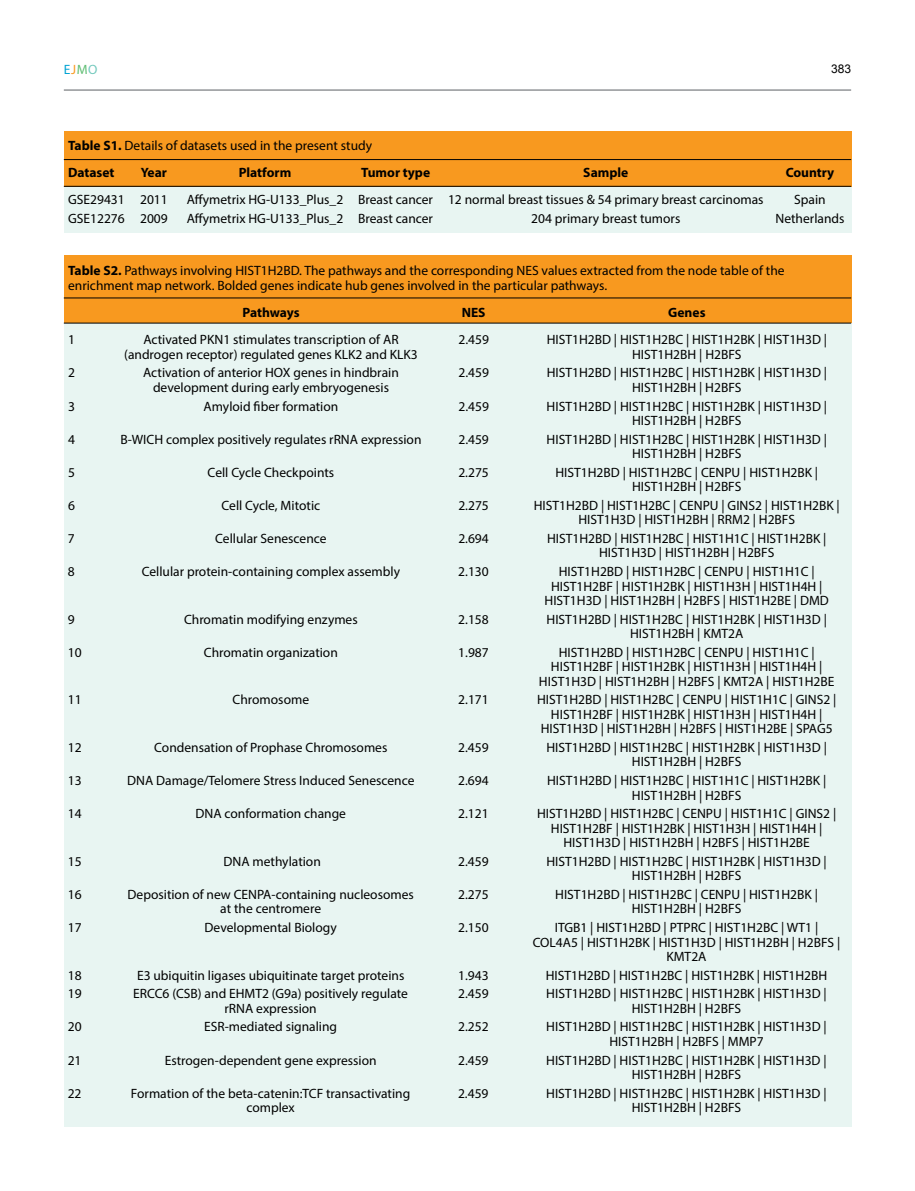
<style>
.page{position:relative;width:915px;height:1191px;background:#fff}
.page>*{position:absolute;margin:0;border:0;box-sizing:border-box;transform-origin:0 0}
.t1{font:13.5px/14.4px "Myriad Pro";color:#000;text-align:center}
.t2{font:700 13.5px "Myriad Pro";color:#000}
.t3{font:13.5px "Myriad Pro";color:#00a3d3}
.t4{font:12px "Arial";color:#000}
.s1{color:#f8991f}
.s2{color:#5ebd72}
.s3{color:#73c9bd}
.s4{font-weight:700}
</style>
<div class="page">
<hr style="left:64px;top:89px;width:786px;height:2px;background:#939598">
<div style="left:64px;top:149px;width:786px;height:84px;background:#e8f5f2"></div>
<div style="left:64px;top:131px;width:786px;height:55px;background:#f8991f"></div>
<hr style="left:64px;top:186px;width:786px;height:1px;background:#000">
<hr style="left:64px;top:159px;width:786px;height:1px;background:#000">
<div style="left:64px;top:313px;width:786px;height:814px;background:#e8f5f2"></div>
<div style="left:64px;top:255px;width:786px;height:68px;background:#f8991f"></div>
<hr style="left:64px;top:323px;width:786px;height:1px;background:#000">
<hr style="left:64px;top:298px;width:786px;height:1px;background:#000">
<p class="t3" style="left:64px;top:61px;width:35px">E<span class="s1">J</span><span class="s2">M</span><span class="s3">O</span></p>
<p class="t4" style="left:830px;top:60px;width:22px">383</p>
<p class="t1" style="left:68px;top:132px;width:305px;line-height:27.2px;text-align:left"><span class="s4">Table S1.</span> Details of datasets used in the present study<br><span class="s4">Dataset</span></p>
<p class="t2" style="left:141px;top:164px;width:28px">Year</p>
<p class="t2" style="left:239px;top:164px;width:54px">Platform</p>
<p class="t2" style="left:361px;top:164px;width:71px">Tumor type</p>
<p class="t2" style="left:583px;top:164px;width:47px">Sample</p>
<p class="t2" style="left:785px;top:164px;width:50px">Country</p>
<p class="t1" style="left:68px;top:192px;width:101px">GSE29431 2011</p>
<p class="t1" style="left:187px;top:192px;width:578px">Affymetrix HG-U133_Plus_2 Breast cancer 12 normal breast tissues &amp; 54 primary breast carcinomas</p>
<p class="t1" style="left:794px;top:192px;width:33px">Spain</p>
<p class="t1" style="left:68px;top:211px;width:101px">GSE12276 2009</p>
<p class="t1" style="left:187px;top:211px;width:248px">Affymetrix HG-U133_Plus_2 Breast cancer</p>
<p class="t1" style="left:531px;top:211px;width:150px">204 primary breast tumors</p>
<p class="t1" style="left:775px;top:211px;width:70px">Netherlands</p>
<p class="t1" style="left:68px;top:263px;width:717px;text-align:left"><span class="s4">Table S2.</span> Pathways involving HIST1H2BD. The pathways and the corresponding NES values extracted from the node table of the enrichment map network. Bolded genes indicate hub genes involved in the particular pathways.</p>
<p class="t2" style="left:242px;top:304px;width:59px">Pathways</p>
<p class="t2" style="left:461px;top:304px;width:25px">NES</p>
<p class="t2" style="left:668px;top:304px;width:39px">Genes</p>
<p class="t1" style="left:68px;top:332px;width:8px">1</p>
<p class="t1" style="left:143px;top:332px;width:256px">Activated PKN1 stimulates transcription of AR</p>
<p class="t1" style="left:458px;top:332px;width:32px">2.459</p>
<p class="t1" style="left:546px;top:332px;width:282px">HIST1H2BD | HIST1H2BC | HIST1H2BK | HIST1H3D |</p>
<p class="t1" style="left:124px;top:347px;width:295px">(androgen receptor) regulated genes KLK2 and KLK3</p>
<p class="t1" style="left:632px;top:347px;width:111px">HIST1H2BH | H2BFS</p>
<p class="t1" style="left:68px;top:365px;width:8px">2</p>
<p class="t1" style="left:143px;top:365px;width:257px">Activation of anterior HOX genes in hindbrain</p>
<p class="t1" style="left:458px;top:365px;width:32px">2.459</p>
<p class="t1" style="left:546px;top:365px;width:282px">HIST1H2BD | HIST1H2BC | HIST1H2BK | HIST1H3D |</p>
<p class="t1" style="left:153px;top:380px;width:237px">development during early embryogenesis</p>
<p class="t1" style="left:632px;top:380px;width:111px">HIST1H2BH | H2BFS</p>
<p class="t1" style="left:68px;top:398px;width:8px">3</p>
<p class="t1" style="left:203px;top:398px;width:136px">Amyloid fiber formation</p>
<p class="t1" style="left:458px;top:398px;width:32px">2.459</p>
<p class="t1" style="left:546px;top:398px;width:282px">HIST1H2BD | HIST1H2BC | HIST1H2BK | HIST1H3D |<br>HIST1H2BH | H2BFS</p>
<p class="t1" style="left:68px;top:432px;width:8px">4</p>
<p class="t1" style="left:120px;top:432px;width:302px">B-WICH complex positively regulates rRNA expression</p>
<p class="t1" style="left:458px;top:432px;width:32px">2.459</p>
<p class="t1" style="left:546px;top:432px;width:282px">HIST1H2BD | HIST1H2BC | HIST1H2BK | HIST1H3D |<br>HIST1H2BH | H2BFS</p>
<p class="t1" style="left:68px;top:465px;width:8px">5</p>
<p class="t1" style="left:207px;top:465px;width:128px">Cell Cycle Checkpoints</p>
<p class="t1" style="left:458px;top:465px;width:32px">2.275</p>
<p class="t1" style="left:555px;top:465px;width:264px">HIST1H2BD | HIST1H2BC | CENPU | HIST1H2BK |<br>HIST1H2BH | H2BFS</p>
<p class="t1" style="left:68px;top:498px;width:8px">6</p>
<p class="t1" style="left:221px;top:498px;width:100px">Cell Cycle, Mitotic</p>
<p class="t1" style="left:458px;top:498px;width:32px">2.275</p>
<p class="t1" style="left:533px;top:498px;width:307px">HIST1H2BD | HIST1H2BC | CENPU | GINS2 | HIST1H2BK |<br>HIST1H3D | HIST1H2BH | RRM2 | H2BFS</p>
<p class="t1" style="left:68px;top:531px;width:8px">7</p>
<p class="t1" style="left:215px;top:531px;width:113px">Cellular Senescence</p>
<p class="t1" style="left:458px;top:531px;width:32px">2.694</p>
<p class="t1" style="left:547px;top:531px;width:281px">HIST1H2BD | HIST1H2BC | HIST1H1C | HIST1H2BK |<br>HIST1H3D | HIST1H2BH | H2BFS</p>
<p class="t1" style="left:68px;top:564px;width:8px">8</p>
<p class="t1" style="left:142px;top:564px;width:260px">Cellular protein-containing complex assembly</p>
<p class="t1" style="left:458px;top:564px;width:32px">2.130</p>
<p class="t1" style="left:544px;top:564px;width:286px">HIST1H2BD | HIST1H2BC | CENPU | HIST1H1C |<br>HIST1H2BF | HIST1H2BK | HIST1H3H | HIST1H4H |<br>HIST1H3D | HIST1H2BH | H2BFS | HIST1H2BE | DMD</p>
<p class="t1" style="left:68px;top:612px;width:8px">9</p>
<p class="t1" style="left:184px;top:612px;width:175px">Chromatin modifying enzymes</p>
<p class="t1" style="left:458px;top:612px;width:32px">2.158</p>
<p class="t1" style="left:546px;top:612px;width:282px">HIST1H2BD | HIST1H2BC | HIST1H2BK | HIST1H3D |<br>HIST1H2BH | KMT2A</p>
<p class="t1" style="left:68px;top:645px;width:15px">10</p>
<p class="t1" style="left:204px;top:645px;width:135px">Chromatin organization</p>
<p class="t1" style="left:458px;top:645px;width:32px">1.987</p>
<p class="t1" style="left:539px;top:645px;width:297px">HIST1H2BD | HIST1H2BC | CENPU | HIST1H1C |<br>HIST1H2BF | HIST1H2BK | HIST1H3H | HIST1H4H |<br>HIST1H3D | HIST1H2BH | H2BFS | KMT2A | HIST1H2BE</p>
<p class="t1" style="left:68px;top:692px;width:15px">11</p>
<p class="t1" style="left:232px;top:692px;width:78px">Chromosome</p>
<p class="t1" style="left:458px;top:692px;width:32px">2.171</p>
<p class="t1" style="left:537px;top:692px;width:300px">HIST1H2BD | HIST1H2BC | CENPU | HIST1H1C | GINS2 |<br>HIST1H2BF | HIST1H2BK | HIST1H3H | HIST1H4H |<br>HIST1H3D | HIST1H2BH | H2BFS | HIST1H2BE | SPAG5</p>
<p class="t1" style="left:68px;top:740px;width:15px">12</p>
<p class="t1" style="left:154px;top:740px;width:234px">Condensation of Prophase Chromosomes</p>
<p class="t1" style="left:458px;top:740px;width:32px">2.459</p>
<p class="t1" style="left:546px;top:740px;width:282px">HIST1H2BD | HIST1H2BC | HIST1H2BK | HIST1H3D |<br>HIST1H2BH | H2BFS</p>
<p class="t1" style="left:68px;top:773px;width:15px">13</p>
<p class="t1" style="left:127px;top:773px;width:289px">DNA Damage/Telomere Stress Induced Senescence</p>
<p class="t1" style="left:458px;top:773px;width:32px">2.694</p>
<p class="t1" style="left:547px;top:773px;width:281px">HIST1H2BD | HIST1H2BC | HIST1H1C | HIST1H2BK |<br>HIST1H2BH | H2BFS</p>
<p class="t1" style="left:68px;top:806px;width:15px">14</p>
<p class="t1" style="left:195px;top:806px;width:152px">DNA conformation change</p>
<p class="t1" style="left:458px;top:806px;width:32px">2.121</p>
<p class="t1" style="left:537px;top:806px;width:300px">HIST1H2BD | HIST1H2BC | CENPU | HIST1H1C | GINS2 |<br>HIST1H2BF | HIST1H2BK | HIST1H3H | HIST1H4H |<br>HIST1H3D | HIST1H2BH | H2BFS | HIST1H2BE</p>
<p class="t1" style="left:68px;top:854px;width:15px">15</p>
<p class="t1" style="left:223px;top:854px;width:99px">DNA methylation</p>
<p class="t1" style="left:458px;top:854px;width:32px">2.459</p>
<p class="t1" style="left:546px;top:854px;width:282px">HIST1H2BD | HIST1H2BC | HIST1H2BK | HIST1H3D |<br>HIST1H2BH | H2BFS</p>
<p class="t1" style="left:68px;top:887px;width:15px">16</p>
<p class="t1" style="left:127px;top:887px;width:288px">Deposition of new CENPA-containing nucleosomes</p>
<p class="t1" style="left:458px;top:887px;width:32px">2.275</p>
<p class="t1" style="left:555px;top:887px;width:264px">HIST1H2BD | HIST1H2BC | CENPU | HIST1H2BK |</p>
<p class="t1" style="left:220px;top:901px;width:102px">at the centromere</p>
<p class="t1" style="left:631px;top:901px;width:111px">HIST1H2BH | H2BFS</p>
<p class="t1" style="left:68px;top:920px;width:15px">17</p>
<p class="t1" style="left:204px;top:920px;width:134px">Developmental Biology</p>
<p class="t1" style="left:458px;top:920px;width:32px">2.150</p>
<p class="t1" style="left:532px;top:920px;width:309px">ITGB1 | HIST1H2BD | PTPRC | HIST1H2BC | WT1 |<br>COL4A5 | HIST1H2BK | HIST1H3D | HIST1H2BH | H2BFS |<br>KMT2A</p>
<p class="t1" style="left:68px;top:967px;width:15px">18</p>
<p class="t1" style="left:137px;top:967px;width:269px">E3 ubiquitin ligases ubiquitinate target proteins</p>
<p class="t1" style="left:458px;top:967px;width:32px">1.943</p>
<p class="t1" style="left:545px;top:967px;width:283px">HIST1H2BD | HIST1H2BC | HIST1H2BK | HIST1H2BH</p>
<p class="t1" style="left:68px;top:986px;width:15px">19</p>
<p class="t1" style="left:133px;top:986px;width:276px">ERCC6 (CSB) and EHMT2 (G9a) positively regulate</p>
<p class="t1" style="left:458px;top:986px;width:32px">2.459</p>
<p class="t1" style="left:546px;top:986px;width:282px">HIST1H2BD | HIST1H2BC | HIST1H2BK | HIST1H3D |</p>
<p class="t1" style="left:224px;top:1000px;width:94px">rRNA expression</p>
<p class="t1" style="left:631px;top:1000px;width:111px">HIST1H2BH | H2BFS</p>
<p class="t1" style="left:68px;top:1019px;width:15px">20</p>
<p class="t1" style="left:204px;top:1019px;width:134px">ESR-mediated signaling</p>
<p class="t1" style="left:458px;top:1019px;width:32px">2.252</p>
<p class="t1" style="left:546px;top:1019px;width:282px">HIST1H2BD | HIST1H2BC | HIST1H2BK | HIST1H3D |<br>HIST1H2BH | H2BFS | MMP7</p>
<p class="t1" style="left:68px;top:1052px;width:15px">21</p>
<p class="t1" style="left:165px;top:1052px;width:213px">Estrogen-dependent gene expression</p>
<p class="t1" style="left:458px;top:1052px;width:32px">2.459</p>
<p class="t1" style="left:546px;top:1052px;width:282px">HIST1H2BD | HIST1H2BC | HIST1H2BK | HIST1H3D |<br>HIST1H2BH | H2BFS</p>
<p class="t1" style="left:68px;top:1085px;width:15px">22</p>
<p class="t1" style="left:131px;top:1085px;width:281px">Formation of the beta-catenin:TCF transactivating</p>
<p class="t1" style="left:458px;top:1085px;width:32px">2.459</p>
<p class="t1" style="left:546px;top:1085px;width:282px">HIST1H2BD | HIST1H2BC | HIST1H2BK | HIST1H3D |</p>
<p class="t1" style="left:246px;top:1100px;width:50px">complex</p>
<p class="t1" style="left:631px;top:1100px;width:111px">HIST1H2BH | H2BFS</p>
</div>
